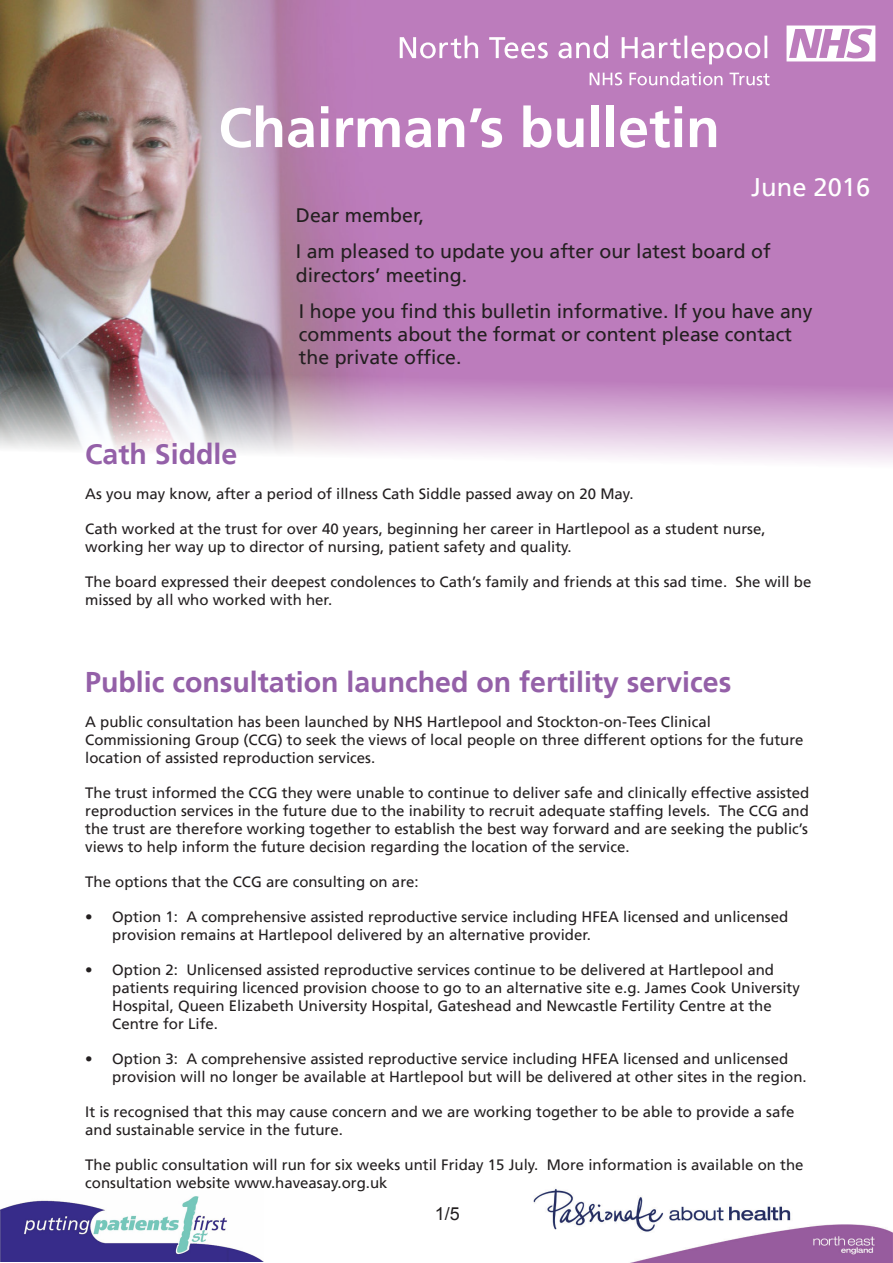
<style>
.page{position:relative;width:893px;height:1263px;background:#fff}
.page>*{position:absolute;margin:0;border:0;box-sizing:border-box;transform-origin:0 0}
.t1{font:700 55.5px "Frutiger";color:#fff}
.t2{font:700 28.5px "Frutiger";color:#9460a8}
.t3{font:25.5px "Frutiger";color:#fff}
.t4{font:19.5px/23.4px "Frutiger";color:#231f20}
.t5{font:18px "Arial";color:#231f20}
.t6{font:15px/18px "Frutiger";color:#231f20}
</style>
<div class="page">
<img style="left:0;top:0;width:893px;height:463px">
<svg style="left:400px;top:26px;width:475px;height:59px;background:#c791c7"></svg>
<img style="left:533px;top:1188px;width:360px;height:75px">
<img style="left:0;top:1196px;width:263px;height:66px">
<p class="t1" style="left:218px;top:95px;width:503px">Chairman’s bulletin</p>
<p class="t3" style="left:751px;top:172px;width:121px">June 2016</p>
<p class="t4" style="left:296px;top:204px;width:130px">Dear member,</p>
<p class="t4" style="left:296px;top:240px;width:476px">I am pleased to update you after our latest board of directors’ meeting.</p>
<p class="t4" style="left:299px;top:299px;width:515px">I hope you find this bulletin informative. If you have any comments about the format or content please contact the private office.</p>
<p class="t2" style="left:85px;top:438px;width:154px">Cath Siddle</p>
<p class="t6" style="left:85px;top:485px;width:550px">As you may know, after a period of illness Cath Siddle passed away on 20 May.</p>
<p class="t6" style="left:85px;top:520px;width:682px">Cath worked at the trust for over 40 years, beginning her career in Hartlepool as a student nurse, working her way up to director of nursing, patient safety and quality.</p>
<p class="t6" style="left:85px;top:573px;width:728px">The board expressed their deepest condolences to Cath’s family and friends at this sad time. She will be missed by all who worked with her.</p>
<p class="t2" style="left:85px;top:665px;width:648px">Public consultation launched on fertility services</p>
<p class="t6" style="left:85px;top:712px;width:720px">A public consultation has been launched by NHS Hartlepool and Stockton-on-Tees Clinical<br>Commissioning Group (CCG) to seek the views of local people on three different options for the future location of assisted reproduction services.</p>
<p class="t6" style="left:85px;top:783px;width:726px;text-align:justify">The trust informed the CCG they were unable to continue to deliver safe and clinically effective assisted reproduction services in the future due to the inability to recruit adequate staffing levels. The CCG and the trust are therefore working together to establish the best way forward and are seeking the public’s views to help inform the future decision regarding the location of the service.</p>
<p class="t6" style="left:85px;top:872px;width:335px">The options that the CCG are consulting on are:</p>
<p class="t6" style="left:112px;top:907px;width:677px;text-indent:-27px">• Option 1: A comprehensive assisted reproductive service including HFEA licensed and unlicensed provision remains at Hartlepool delivered by an alternative provider.</p>
<p class="t6" style="left:112px;top:960px;width:689px;text-indent:-27px">• Option 2: Unlicensed assisted reproductive services continue to be delivered at Hartlepool and patients requiring licenced provision choose to go to an alternative site e.g. James Cook University Hospital, Queen Elizabeth University Hospital, Gateshead and Newcastle Fertility Centre at the Centre for Life.</p>
<p class="t6" style="left:112px;top:1049px;width:696px;text-indent:-27px">• Option 3: A comprehensive assisted reproductive service including HFEA licensed and unlicensed provision will no longer be available at Hartlepool but will be delivered at other sites in the region.</p>
<p class="t6" style="left:85px;top:1102px;width:711px">It is recognised that this may cause concern and we are working together to be able to provide a safe and sustainable service in the future.</p>
<p class="t6" style="left:85px;top:1155px;width:720px">The public consultation will run for six weeks until Friday 15 July. More information is available on the consultation website www.haveasay.org.uk</p>
<p class="t5" style="left:435px;top:1202px;width:27px">1/5</p>
</div>
